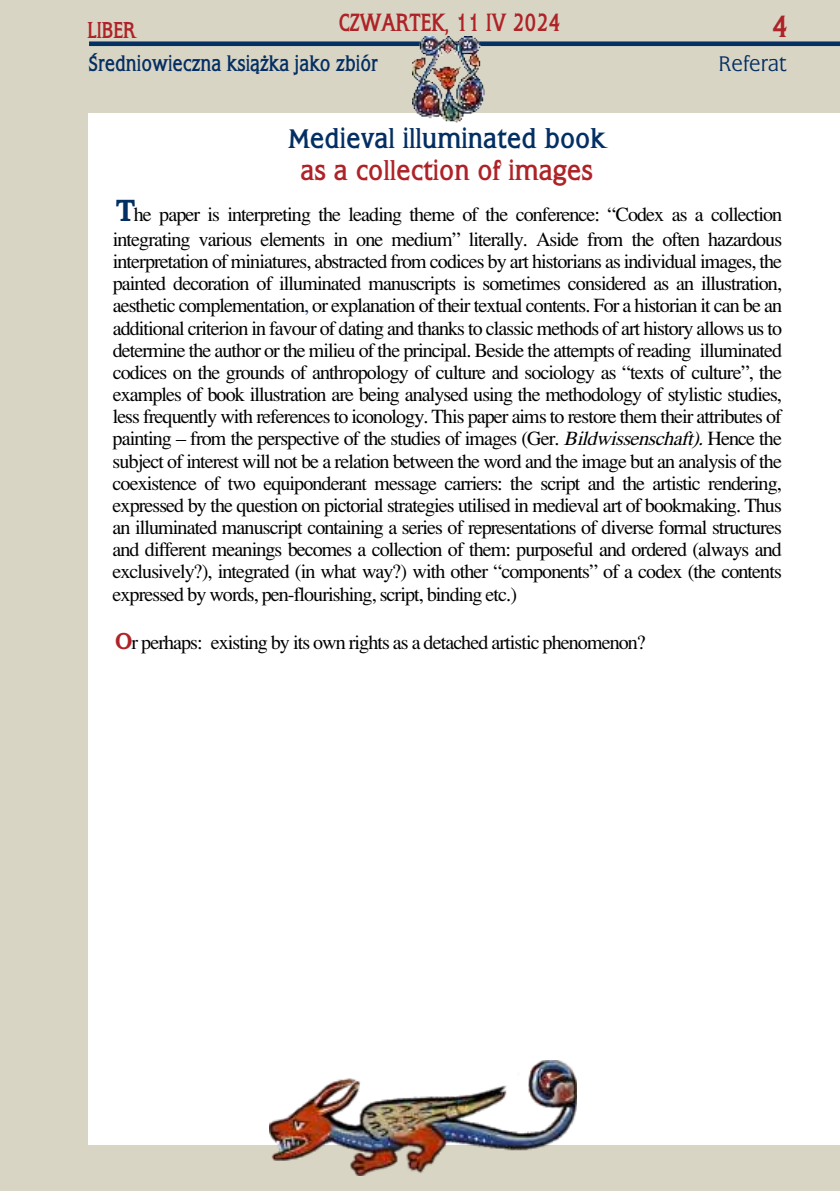
<style>
.page{position:relative;width:840px;height:1191px;background:#fff}
.page>*{position:absolute;margin:0;border:0;box-sizing:border-box;transform-origin:0 0}
.t1{font:700 32px "wof Falal";color:#ae2327}
.t2{font:700 28px "wof Falal";color:#042f63}
.t3{font:700 28px "wof Falal";color:#ae2327}
.t4{font:700 26px "wof Falal";color:#ae2327;scale:.91 1}
.t5{font:700 24px "wof Falal";color:#ae2327;scale:.91 1}
.t6{font:700 22px "wof Falal";color:#042f63;scale:.91 1}
.t7{font:22px "wof Falal";color:#042f63}
.t8{font:20px/22.2px "wof Chill";letter-spacing:-.045em;color:#000}
.s1{font-weight:700;font-size:32px;color:#042f63}
.s2{color:#042f63}
.s3{font-style:italic}
.s4{font-weight:700;font-size:24px;color:#ae2327}
</style>
<div class="page">
<div style="left:0;top:0;width:88px;height:1191px;background:#d9d5c5"></div>
<div style="left:0;top:1145px;width:839px;height:46px;background:#d9d5c5"></div>
<img style="left:269px;top:1060px;width:307px;height:115px">
<div style="left:0;top:0;width:839px;height:113px;background:#d9d5c5"></div>
<svg style="left:89px;top:41px;width:750px;height:6px"></svg>
<img style="left:412px;top:36px;width:72px;height:86px">
<h3 class="t4" style="left:338px;top:7px;width:245px">CZWARTEK, 11 IV 2024</h3>
<h1 class="t1" style="left:771px;top:8px;width:18px">4</h1>
<p class="t5" style="left:87px;top:17px;width:55px">LIBER</p>
<p class="t6" style="left:89px;top:52px;width:319px">Średniowieczna książka jako zbiór</p>
<p class="t7" style="left:718px;top:52px;width:69px">Referat</p>
<h2 class="t2" style="left:288px;top:123px;width:318px">Medieval illuminated book</h2>
<h2 class="t3" style="left:300px;top:155px;width:294px">as a collection of images</h2>
<p class="t8" style="left:113px;top:202px;width:670px;line-height:24.8px"><span class="s1">T</span>he paper is interpreting the leading theme of the conference: “Codex as a collection integrating various elements in one medium” literally. Aside from the often hazardous</p>
<p class="t8" style="left:112px;top:250px;width:670px;text-align:justify">interpretation of miniatures, abstracted from codices by art historians as individual images, the painted decoration of illuminated manuscripts is sometimes considered as an illustration, aesthetic complementation<span class="s2">,</span> or explanation of their textual contents. For a historian it can be an additional criterion in favour of dating and thanks to classic methods of art history allows us to determine the author or the milieu of the principal. Beside the attempts of reading illuminated codices on the grounds of anthropology of culture and sociology as “texts of culture”, the examples of book illustration are being analysed using the methodology of stylistic studies, less frequently with references to iconology. This paper aims to restore them their attributes of painting – from the perspective of the studies of images (Ger. <span class="s3">Bildwissenschaft).</span> Hence the subject of interest will not be a relation between the word and the image but an analysis of the coexistence of two equiponderant message carriers: the script and the artistic rendering, expressed by the question on pictorial strategies utilised in medieval art of bookmaking. Thus an illuminated manuscript containing a series of representations of diverse formal structures and different meanings becomes a collection of them: purposeful and ordered (always and exclusively?), integrated (in what way?) with other “components” of a codex (the contents expressed by words, pen-flourishing, script, binding etc.)</p>
<p class="t8" style="left:115px;top:631px;width:532px"><span class="s4">O</span>r perhaps: existing by its own rights as a detached artistic phenomenon?</p>
</div>
